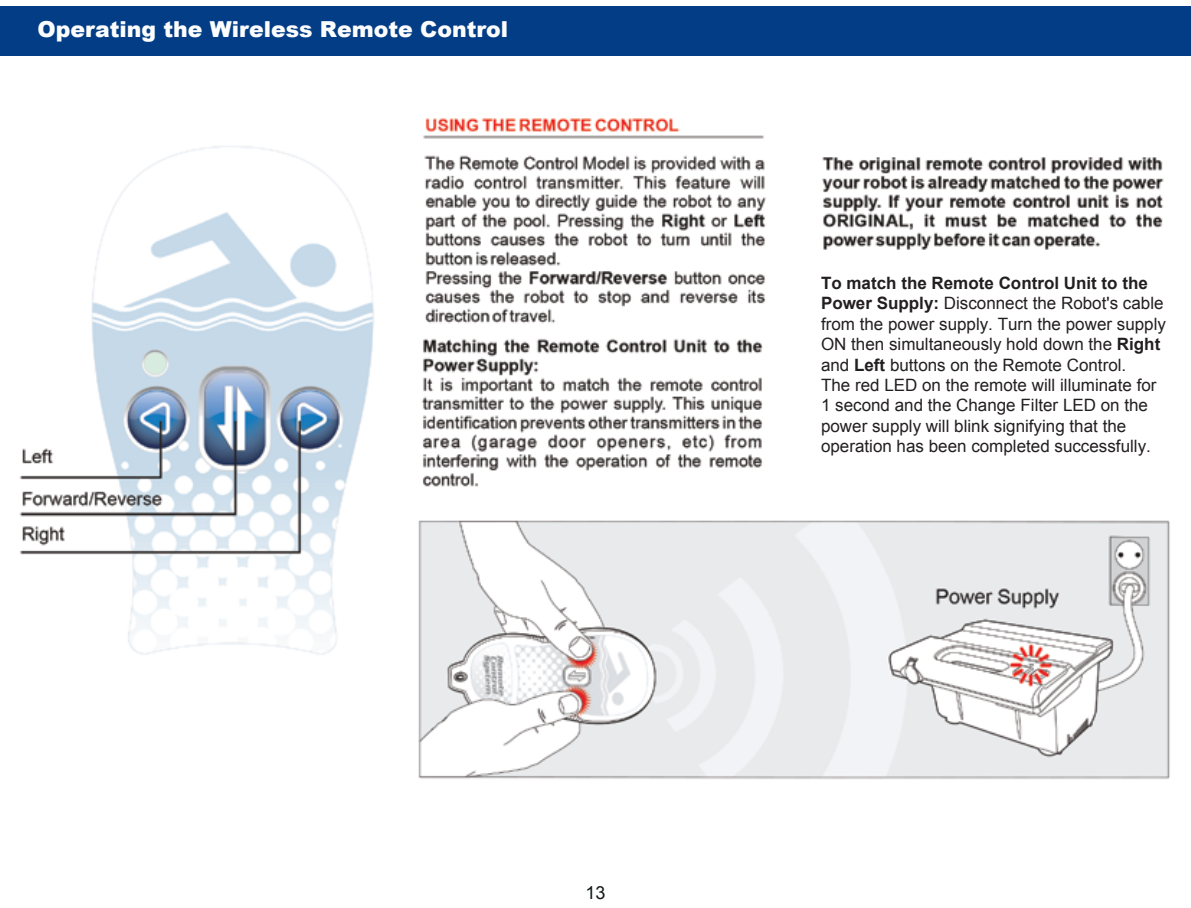
<style>
.page{position:relative;width:1191px;height:908px;background:#fff}
.page>*{position:absolute;margin:0;border:0;box-sizing:border-box;transform-origin:0 0}
.t1{font:900 22px "Arial";color:#fdfdfd}
.t2{font:18px "Arial";color:#131718}
.t3{font:17px/20.4px "Arial";color:#231f20}
.s1{font-weight:700}
</style>
<div class="page">
<img style="left:19px;top:118px;width:1151px;height:661px">
<div style="left:0;top:6px;width:1190px;height:50px;background:#023d86"></div>
<p class="t1" style="left:38px;top:13px;width:472px">Operating the Wireless Remote Control</p>
<p class="t2" style="left:585px;top:879px;width:22px">13</p>
<p class="t3" style="left:821px;top:273px;width:346px"><span class="s1">To match the Remote Control Unit to the Power Supply:</span> Disconnect the Robot's cable from the power supply. Turn the power supply ON then simultaneously hold down the <span class="s1">Right </span>and <span class="s1">Left</span> buttons on the Remote Control.<br>The red LED on the remote will illuminate for 1 second and the Change Filter LED on the power supply will blink signifying that the operation has been completed successfully.</p>
</div>
